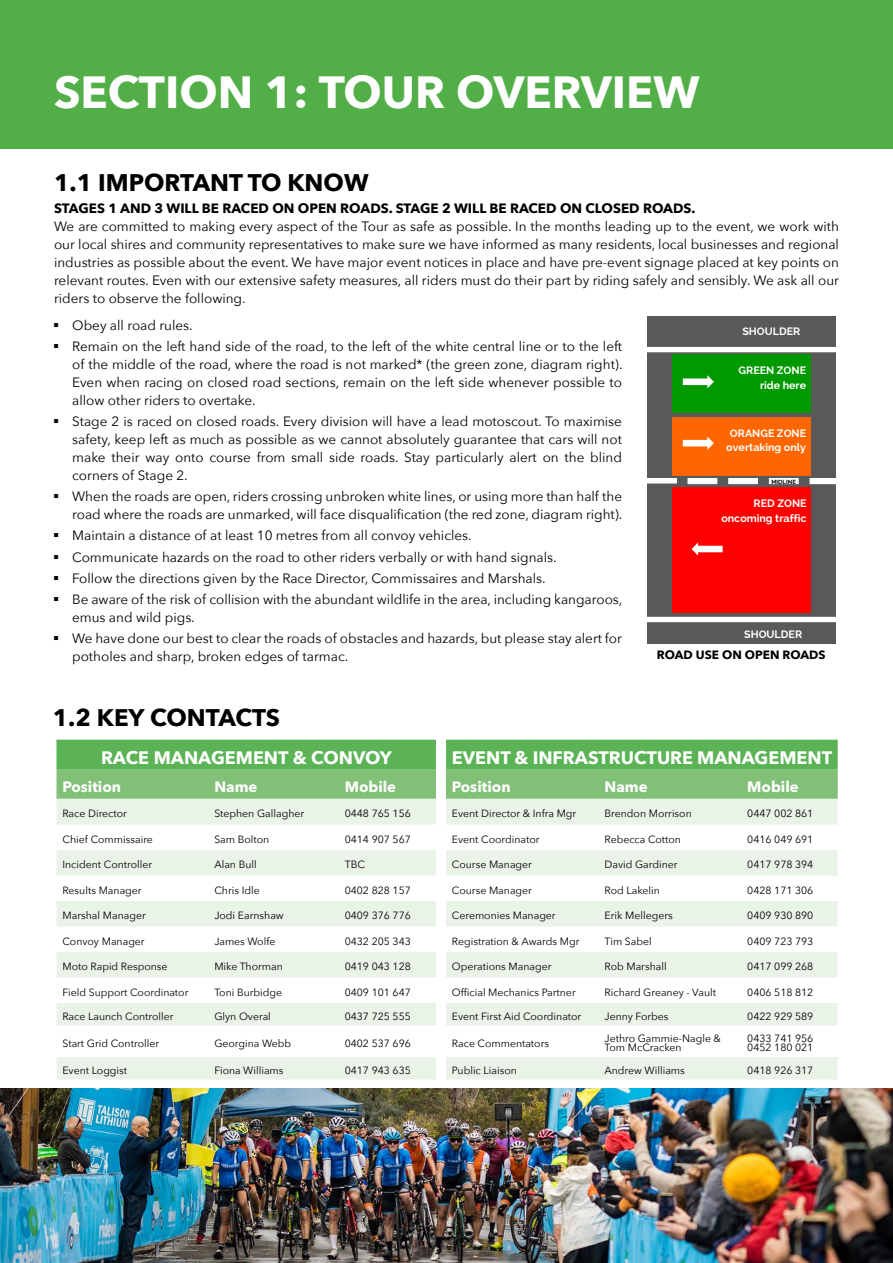
<style>
.page{position:relative;width:893px;height:1263px;background:#fff}
.page>*{position:absolute;margin:0;border:0;box-sizing:border-box;transform-origin:0 0}
.t1{font:700 45px "Avenir Next";color:#fff}
.t2{font:700 24px "Avenir Next";color:#000}
.t3{font:700 18px "Avenir Next";color:#fff}
.t4{font:700 15px "Avenir Next";color:#fff}
.t5{font:13.5px/18px "Avenir Next";color:#000}
.t6{font:700 13.5px "Avenir Next";color:#000}
.t7{font:700 12px "Avenir Next";color:#000}
.t8{font:700 10.65px/14.7px "Raleway";color:#fff;text-align:right}
.t9{font:10.5px/9px "Avenir Next";color:#000}
.t10{font:700 6px "Raleway";letter-spacing:.01em;color:#000}
</style>
<div class="page">
<div style="left:0;top:0;width:893px;height:148px;background:#52af48"></div>
<div style="left:647px;top:316px;width:189px;height:328px;background:#595959"></div>
<svg style="left:810px;top:478px;width:26px;height:6px"></svg>
<div style="left:769px;top:478px;width:29px;height:6px;background:#fff"></div>
<div style="left:729px;top:478px;width:28px;height:6px;background:#fff"></div>
<div style="left:688px;top:478px;width:29px;height:6px;background:#fff"></div>
<svg style="left:647px;top:478px;width:29px;height:5px"></svg>
<svg style="left:647px;top:617px;width:189px;height:5px"></svg>
<svg style="left:647px;top:347px;width:189px;height:5px"></svg>
<div style="left:672px;top:355px;width:138px;height:58px;background:#090"></div>
<div style="left:672px;top:417px;width:138px;height:58px;background:#f60"></div>
<div style="left:673px;top:487px;width:138px;height:126px;background:#f00"></div>
<svg style="left:683px;top:375px;width:31px;height:13px"></svg>
<svg style="left:683px;top:437px;width:31px;height:13px"></svg>
<svg style="left:691px;top:542px;width:32px;height:14px"></svg>
<div style="left:56px;top:740px;width:782px;height:30px;background:#5bb355"></div>
<svg style="left:56px;top:770px;width:782px;height:310px;background:#88c37e"></svg>
<svg style="left:56px;top:799px;width:782px;height:280px;fill:#eaf3e7"></svg>
<img style="left:0;top:1088px;width:893px;height:175px">
<h1 class="t1" style="left:54px;top:54px;width:647px">SECTION 1: TOUR OVERVIEW</h1>
<h2 class="t2" style="left:54px;top:162px;width:316px">1.1 IMPORTANT TO KNOW</h2>
<p class="t6" style="left:54px;top:197px;width:643px">STAGES 1 AND 3 WILL BE RACED ON OPEN ROADS. STAGE 2 WILL BE RACED ON CLOSED ROADS.</p>
<p class="t5" style="left:54px;top:217px;width:786px;text-align:justify">We are committed to making every aspect of the Tour as safe as possible. In the months leading up to the event, we work with our local shires and community representatives to make sure we have informed as many residents, local businesses and regional industries as possible about the event. We have major event notices in place and have pre-event signage placed at key points on relevant routes. Even with our extensive safety measures, all riders must do their part by riding safely and sensibly. We ask all our riders to observe the following.</p>
<p class="t5" style="left:72px;top:314px;width:551px;line-height:21.1px">Obey all road rules.<br>Remain on the left hand side of the road, to the left of the white central line or to the left</p>
<p class="t5" style="left:72px;top:355px;width:552px;text-align:justify">of the middle of the road, where the road is not marked* (the green zone, diagram right).<br>Even when racing on closed road sections, remain on the left side whenever possible to allow other riders to overtake.</p>
<p class="t5" style="left:72px;top:412px;width:551px;text-align:justify">Stage 2 is raced on closed roads. Every division will have a lead motoscout. To maximise safety, keep left as much as possible as we cannot absolutely guarantee that cars will not make their way onto course from small side roads. Stay particularly alert on the blind corners of Stage 2.</p>
<p class="t5" style="left:72px;top:487px;width:552px">When the roads are open, riders crossing unbroken white lines, or using more than half the road where the roads are unmarked, will face disqualification (the red zone, diagram right).</p>
<p class="t5" style="left:72px;top:525px;width:552px;line-height:21.1px">Maintain a distance of at least 10 metres from all convoy vehicles.<br>Communicate hazards on the road to other riders verbally or with hand signals.<br>Follow the directions given by the Race Director, Commissaires and Marshals.<br>Be aware of the risk of collision with the abundant wildlife in the area, including kangaroos,</p>
<p class="t5" style="left:72px;top:606px;width:551px;line-height:21.1px">emus and wild pigs.<br>We have done our best to clear the roads of obstacles and hazards, but please stay alert for</p>
<p class="t5" style="left:72px;top:647px;width:278px">potholes and sharp, broken edges of tarmac.</p>
<h2 class="t2" style="left:53px;top:697px;width:229px">1.2 KEY CONTACTS</h2>
<p class="t8" style="left:742px;top:324px;width:60px">SHOULDER</p>
<p class="t8" style="left:739px;top:363px;width:69px">GREEN ZONE ride here</p>
<p class="t8" style="left:726px;top:426px;width:81px;text-align:center">ORANGE ZONE overtaking only</p>
<p class="t10" style="left:771px;top:478px;width:26px">MIDLINE</p>
<p class="t8" style="left:721px;top:496px;width:87px">RED ZONE oncoming traffic</p>
<p class="t8" style="left:744px;top:627px;width:60px">SHOULDER</p>
<p class="t7" style="left:657px;top:645px;width:170px">ROAD USE ON OPEN ROADS</p>
<h3 class="t3" style="left:101px;top:742px;width:292px">RACE MANAGEMENT &amp; CONVOY</h3>
<h3 class="t3" style="left:452px;top:742px;width:382px">EVENT &amp; INFRASTRUCTURE MANAGEMENT</h3>
<p class="t4" style="left:62px;top:773px;width:60px">Position</p>
<p class="t4" style="left:214px;top:773px;width:45px">Name</p>
<p class="t4" style="left:345px;top:773px;width:53px">Mobile</p>
<p class="t4" style="left:452px;top:773px;width:60px">Position</p>
<p class="t4" style="left:604px;top:773px;width:45px">Name</p>
<p class="t4" style="left:747px;top:773px;width:53px">Mobile</p>
<p class="t9" style="left:62px;top:808px;width:66px">Race Director</p>
<p class="t9" style="left:214px;top:808px;width:91px">Stephen Gallagher</p>
<p class="t9" style="left:345px;top:808px;width:68px">0448 765 156</p>
<p class="t9" style="left:452px;top:808px;width:126px">Event Director &amp; Infra Mgr</p>
<p class="t9" style="left:604px;top:808px;width:89px">Brendon Morrison</p>
<p class="t9" style="left:747px;top:808px;width:68px">0447 002 861</p>
<p class="t9" style="left:62px;top:834px;width:92px">Chief Commissaire</p>
<p class="t9" style="left:214px;top:834px;width:57px">Sam Bolton</p>
<p class="t9" style="left:345px;top:834px;width:68px">0414 907 567</p>
<p class="t9" style="left:452px;top:834px;width:89px">Event Coordinator</p>
<p class="t9" style="left:604px;top:834px;width:78px">Rebecca Cotton</p>
<p class="t9" style="left:747px;top:834px;width:68px">0416 049 691</p>
<p class="t9" style="left:62px;top:859px;width:91px">Incident Controller</p>
<p class="t9" style="left:214px;top:859px;width:44px">Alan Bull</p>
<p class="t9" style="left:345px;top:859px;width:22px">TBC</p>
<p class="t9" style="left:452px;top:859px;width:82px">Course Manager</p>
<p class="t9" style="left:604px;top:859px;width:75px">David Gardiner</p>
<p class="t9" style="left:747px;top:859px;width:68px">0417 978 394</p>
<p class="t9" style="left:62px;top:885px;width:81px">Results Manager</p>
<p class="t9" style="left:214px;top:885px;width:47px">Chris Idle</p>
<p class="t9" style="left:345px;top:885px;width:68px">0402 828 157</p>
<p class="t9" style="left:452px;top:885px;width:82px">Course Manager</p>
<p class="t9" style="left:604px;top:885px;width:57px">Rod Lakelin</p>
<p class="t9" style="left:747px;top:885px;width:68px">0428 171 306</p>
<p class="t9" style="left:62px;top:910px;width:85px">Marshal Manager</p>
<p class="t9" style="left:214px;top:910px;width:71px">Jodi Earnshaw</p>
<p class="t9" style="left:345px;top:910px;width:68px">0409 376 776</p>
<p class="t9" style="left:452px;top:910px;width:105px">Ceremonies Manager</p>
<p class="t9" style="left:604px;top:910px;width:70px">Erik Mellegers</p>
<p class="t9" style="left:747px;top:910px;width:68px">0409 930 890</p>
<p class="t9" style="left:62px;top:936px;width:84px">Convoy Manager</p>
<p class="t9" style="left:214px;top:936px;width:63px">James Wolfe</p>
<p class="t9" style="left:345px;top:936px;width:68px">0432 205 343</p>
<p class="t9" style="left:452px;top:936px;width:129px">Registration &amp; Awards Mgr</p>
<p class="t9" style="left:604px;top:936px;width:49px">Tim Sabel</p>
<p class="t9" style="left:747px;top:936px;width:68px">0409 723 793</p>
<p class="t9" style="left:62px;top:961px;width:107px">Moto Rapid Response</p>
<p class="t9" style="left:214px;top:961px;width:70px">Mike Thorman</p>
<p class="t9" style="left:345px;top:961px;width:68px">0419 043 128</p>
<p class="t9" style="left:452px;top:961px;width:101px">Operations Manager</p>
<p class="t9" style="left:604px;top:961px;width:64px">Rob Marshall</p>
<p class="t9" style="left:747px;top:961px;width:68px">0417 099 268</p>
<p class="t9" style="left:62px;top:987px;width:127px">Field Support Coordinator</p>
<p class="t9" style="left:214px;top:987px;width:69px">Toni Burbidge</p>
<p class="t9" style="left:345px;top:987px;width:68px">0409 101 647</p>
<p class="t9" style="left:452px;top:987px;width:125px">Official Mechanics Partner</p>
<p class="t9" style="left:604px;top:987px;width:113px">Richard Greaney - Vault</p>
<p class="t9" style="left:747px;top:987px;width:68px">0406 518 812</p>
<p class="t9" style="left:62px;top:1011px;width:113px">Race Launch Controller</p>
<p class="t9" style="left:214px;top:1011px;width:58px">Glyn Overal</p>
<p class="t9" style="left:345px;top:1011px;width:68px">0437 725 555</p>
<p class="t9" style="left:452px;top:1011px;width:131px">Event First Aid Coordinator</p>
<p class="t9" style="left:604px;top:1011px;width:66px">Jenny Forbes</p>
<p class="t9" style="left:747px;top:1011px;width:68px">0422 929 589</p>
<p class="t9" style="left:62px;top:1038px;width:98px">Start Grid Controller</p>
<p class="t9" style="left:214px;top:1038px;width:78px">Georgina Webb</p>
<p class="t9" style="left:345px;top:1038px;width:68px">0402 537 696</p>
<p class="t9" style="left:452px;top:1038px;width:99px">Race Commentators</p>
<p class="t9" style="left:604px;top:1033px;width:118px">Jethro Gammie-Nagle &amp;<br>Tom McCracken</p>
<p class="t9" style="left:747px;top:1033px;width:68px">0433 741 956<br>0452 180 021</p>
<p class="t9" style="left:62px;top:1065px;width:66px">Event Loggist</p>
<p class="t9" style="left:214px;top:1065px;width:71px">Fiona Williams</p>
<p class="t9" style="left:345px;top:1065px;width:68px">0417 943 635</p>
<p class="t9" style="left:452px;top:1065px;width:66px">Public Liaison</p>
<p class="t9" style="left:604px;top:1065px;width:82px">Andrew Williams</p>
<p class="t9" style="left:747px;top:1065px;width:68px">0418 926 317</p>
</div>
